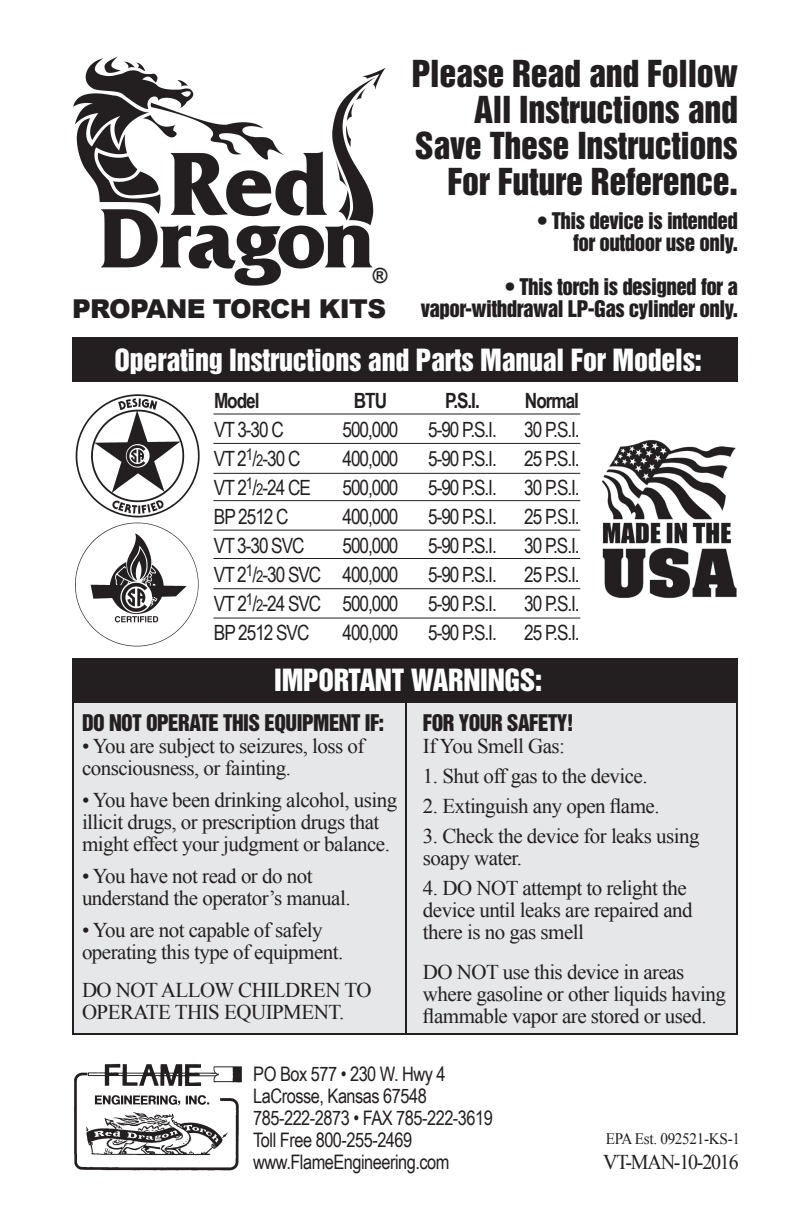
<style>
.page{position:relative;width:792px;height:1224px;background:#fff}
.page>*{position:absolute;margin:0;border:0;box-sizing:border-box;transform-origin:0 0}
.t1{font:34px/36px "Helvetica Inserat";letter-spacing:-.01em;color:#231f20;text-align:right}
.t2{font:28px "Helvetica Inserat";letter-spacing:-.01em;color:#fff}
.t3{font:900 26px "Arial";letter-spacing:-.025em;color:#231f20}
.t4{font:21px/22px "Times New Roman";letter-spacing:-.025em;color:#231f20}
.t5{font:21px "Arial Narrow";letter-spacing:-.05em;color:#231f20}
.t6{font:21px/22px "Helvetica Inserat";letter-spacing:-.025em;color:#231f20;text-align:right}
.t7{font:700 21px "Arial Narrow";letter-spacing:-.05em;color:#231f20}
.t8{font:21px "Times New Roman";letter-spacing:-.06em;color:#231f20;scale:.95 1}
.t9{font:700 21px "Arial";color:#231f20;scale:.95 1}
.t10{font:20px/22px "Arial Narrow";letter-spacing:-.025em;color:#231f20}
.t11{font:16px "Times New Roman";letter-spacing:-.02em;color:#231f20;scale:.95 1}
.s1{font-size:16px}
</style>
<div class="page">
<div style="left:73px;top:695px;width:664px;height:339px;background:#e6e7e9"></div>
<img style="left:73px;top:56px;width:313px;height:230px">
<div style="left:72px;top:338px;width:666px;height:44px;background:#231f20"></div>
<div style="left:72px;top:658px;width:666px;height:45px;background:#231f20"></div>
<img style="left:75px;top:527px;width:124px;height:120px">
<img style="left:75px;top:394px;width:125px;height:133px">
<hr style="left:405px;top:696px;width:2px;height:338px;background:#231f20">
<hr style="left:213px;top:414px;width:367px;height:1px;background:#231f20">
<hr style="left:213px;top:443px;width:367px;height:1px;background:#231f20">
<hr style="left:213px;top:473px;width:367px;height:1px;background:#231f20">
<hr style="left:213px;top:500px;width:367px;height:1px;background:#231f20">
<hr style="left:213px;top:530px;width:367px;height:1px;background:#231f20">
<hr style="left:213px;top:558px;width:367px;height:1px;background:#231f20">
<hr style="left:213px;top:588px;width:367px;height:1px;background:#231f20">
<hr style="left:213px;top:618px;width:367px;height:1px;background:#231f20">
<img style="left:73px;top:1063px;width:169px;height:108px">
<img style="left:601px;top:440px;width:136px;height:158px">
<h1 class="t1" style="left:412px;top:56px;width:328px">Please Read and Follow<br>All Instructions and<br>Save These Instructions<br>For Future Reference.</h1>
<p class="t6" style="left:537px;top:210px;width:202px">• This device is intended for outdoor use only.</p>
<p class="t6" style="left:421px;top:276px;width:319px">• This torch is designed for a vapor-withdrawal LP-Gas cylinder only.</p>
<p class="t9" style="left:373px;top:261px;width:17px">®</p>
<p class="t3" style="left:72px;top:290px;width:316px">PROPANE TORCH KITS</p>
<h2 class="t2" style="left:115px;top:343px;width:589px">Operating Instructions and Parts Manual For Models:</h2>
<p class="t7" style="left:214px;top:384px;width:47px">Model</p>
<p class="t7" style="left:354px;top:384px;width:35px">BTU</p>
<p class="t7" style="left:445px;top:384px;width:36px">P.S.I.</p>
<p class="t7" style="left:525px;top:384px;width:56px">Normal</p>
<p class="t5" style="left:214px;top:414px;width:71px">VT 3-30 C</p>
<p class="t5" style="left:343px;top:414px;width:57px">500,000</p>
<p class="t5" style="left:428px;top:414px;width:70px">5-90 P.S.I.</p>
<p class="t5" style="left:524px;top:414px;width:57px">30 P.S.I.</p>
<p class="t5" style="left:214px;top:443px;width:88px">VT 2<sup>1</sup>/<span class="s1">2</span>-30 C</p>
<p class="t5" style="left:343px;top:443px;width:57px">400,000</p>
<p class="t5" style="left:428px;top:443px;width:70px">5-90 P.S.I.</p>
<p class="t5" style="left:524px;top:443px;width:57px">25 P.S.I.</p>
<p class="t5" style="left:214px;top:472px;width:98px">VT 2<sup>1</sup>/<span class="s1">2</span>-24 CE</p>
<p class="t5" style="left:343px;top:472px;width:57px">500,000</p>
<p class="t5" style="left:428px;top:472px;width:70px">5-90 P.S.I.</p>
<p class="t5" style="left:524px;top:472px;width:57px">30 P.S.I.</p>
<p class="t5" style="left:214px;top:501px;width:76px">BP 2512 C</p>
<p class="t5" style="left:343px;top:501px;width:57px">400,000</p>
<p class="t5" style="left:428px;top:501px;width:70px">5-90 P.S.I.</p>
<p class="t5" style="left:524px;top:501px;width:57px">25 P.S.I.</p>
<p class="t5" style="left:214px;top:530px;width:92px">VT 3-30 SVC</p>
<p class="t5" style="left:343px;top:530px;width:57px">500,000</p>
<p class="t5" style="left:428px;top:530px;width:70px">5-90 P.S.I.</p>
<p class="t5" style="left:524px;top:530px;width:57px">30 P.S.I.</p>
<p class="t5" style="left:214px;top:559px;width:186px">VT 2<sup>1</sup>/<span class="s1">2</span>-30 SVC 400,000</p>
<p class="t5" style="left:428px;top:559px;width:70px">5-90 P.S.I.</p>
<p class="t5" style="left:524px;top:559px;width:57px">25 P.S.I.</p>
<p class="t5" style="left:214px;top:588px;width:186px">VT 2<sup>1</sup>/<span class="s1">2</span>-24 SVC 500,000</p>
<p class="t5" style="left:428px;top:588px;width:70px">5-90 P.S.I.</p>
<p class="t5" style="left:524px;top:588px;width:57px">30 P.S.I.</p>
<p class="t5" style="left:214px;top:617px;width:97px">BP 2512 SVC</p>
<p class="t5" style="left:343px;top:617px;width:57px">400,000</p>
<p class="t5" style="left:428px;top:617px;width:70px">5-90 P.S.I.</p>
<p class="t5" style="left:524px;top:617px;width:57px">25 P.S.I.</p>
<h2 class="t2" style="left:274px;top:663px;width:270px">IMPORTANT WARNINGS:</h2>
<p class="t6" style="left:82px;top:711px;width:304px">DO NOT OPERATE THIS EQUIPMENT IF:</p>
<p class="t4" style="left:82px;top:734px;width:284px">• You are subject to seizures, loss of consciousness, or fainting.</p>
<p class="t4" style="left:82px;top:788px;width:317px">• You have been drinking alcohol, using illicit drugs, or prescription drugs that might effect your judgment or balance.</p>
<p class="t4" style="left:82px;top:864px;width:270px">• You have not read or do not understand the operator’s manual.</p>
<p class="t4" style="left:82px;top:918px;width:263px">• You are not capable of safely operating this type of equipment.</p>
<p class="t4" style="left:82px;top:978px;width:291px">DO NOT ALLOW CHILDREN TO<br>OPERATE THIS EQUIPMENT.</p>
<p class="t6" style="left:423px;top:711px;width:152px">FOR YOUR SAFETY!</p>
<p class="t4" style="left:423px;top:734px;width:144px">If You Smell Gas:</p>
<p class="t4" style="left:423px;top:764px;width:226px">1. Shut off gas to the device.</p>
<p class="t4" style="left:423px;top:794px;width:238px">2. Extinguish any open flame.</p>
<p class="t4" style="left:423px;top:824px;width:278px">3. Check the device for leaks using soapy water.</p>
<p class="t4" style="left:423px;top:876px;width:271px">4. DO NOT attempt to relight the device until leaks are repaired and there is no gas smell</p>
<p class="t4" style="left:423px;top:960px;width:305px">DO NOT use this device in areas where gasoline or other liquids having flammable vapor are stored or used.</p>
<p class="t10" style="left:253px;top:1062px;width:241px">PO Box 577 • 230 W. Hwy 4<br>LaCrosse, Kansas 67548<br>785-222-2873 • FAX 785-222-3619<br>Toll Free 800-255-2469 www.FlameEngineering.com</p>
<p class="t11" style="left:606px;top:1127px;width:143px">EPA Est. 092521-KS-1</p>
<p class="t8" style="left:603px;top:1148px;width:144px">VT-MAN-10-2016</p>
</div>
